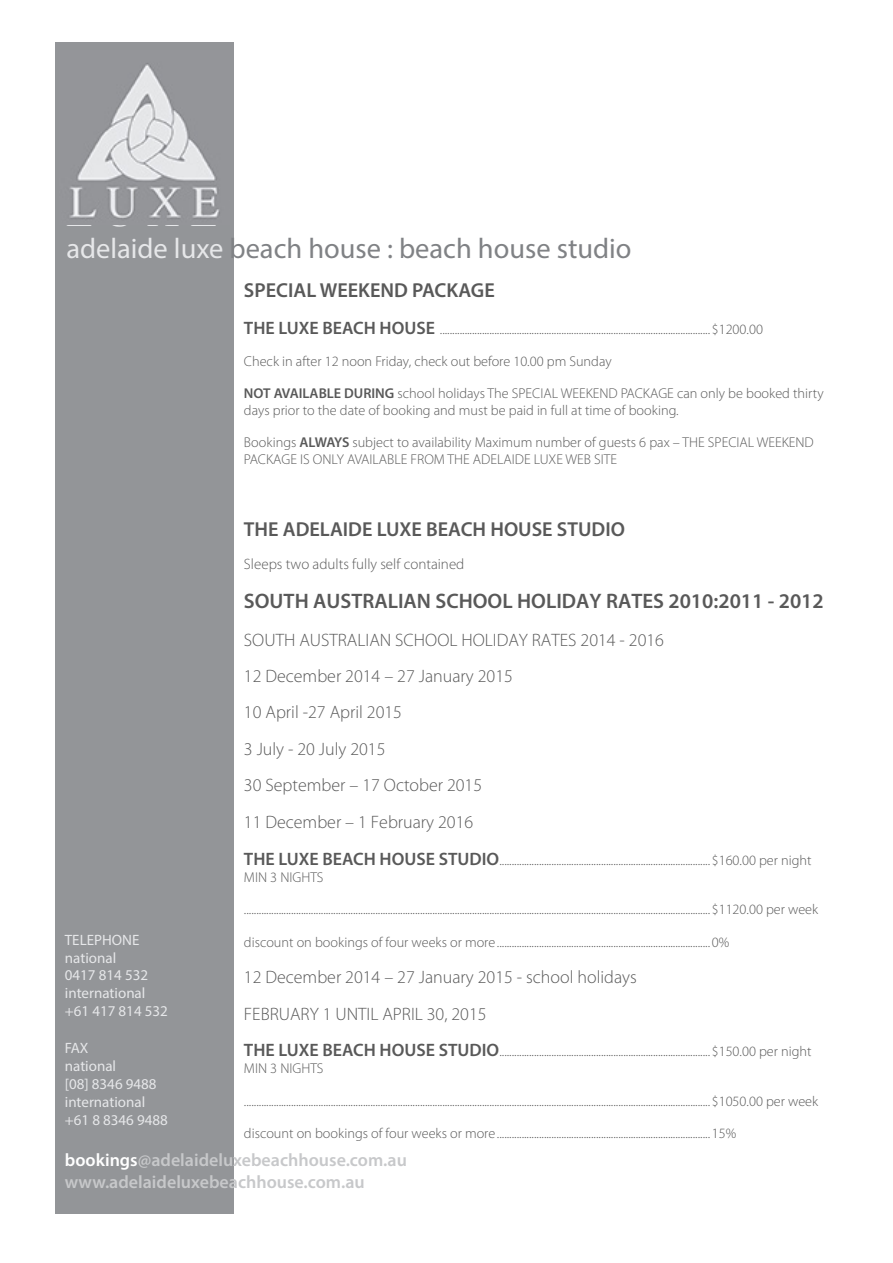
<style>
.page{position:relative;width:893px;height:1263px;background:#fff}
.page>*{position:absolute;margin:0;border:0;box-sizing:border-box;transform-origin:0 0}
.t1{font:28.5px "Myriad Pro";color:#808285}
.t2{font:600 21px "Myriad Pro";color:#595959}
.t3{font:600 20.25px "Myriad Pro";color:#595959}
.t4{font:300 18px/36.3px "Myriad Pro";color:#595959}
.t5{font:600 18px/21.6px "Myriad Pro";color:#c7c8ca}
.t6{font:15px/17.9px "Myriad Pro";color:#e6e7e9}
.t7{font:300 15px "Myriad Pro";color:#595959}
.t8{font:300 14.25px/17.1px "Myriad Pro";color:#595959}
.s1{color:#e6e7e9}
.s2{font-weight:600;font-size:18px}
.s3{font-weight:600}
.s4{color:#fff}
</style>
<div class="page">
<div style="left:55px;top:43px;width:179px;height:1171px;background:#939598"></div>
<img style="left:69px;top:63px;width:151px;height:156px">
<h1 class="t1" style="left:66px;top:231px;width:567px"><span class="s1">adelaide luxe</span> beach house : beach house studio</h1>
<p class="t3" style="left:244px;top:278px;width:252px">SPECIAL WEEKEND PACKAGE</p>
<p class="t8" style="left:244px;top:320px;width:520px"><span class="s2">THE LUXE BEACH HOUSE</span> .............................................................................................................$1200.00</p>
<p class="t8" style="left:244px;top:352px;width:369px">Check in after 12 noon Friday, check out before 10.00 pm Sunday</p>
<p class="t8" style="left:244px;top:385px;width:581px"><span class="s3">NOT AVAILABLE DURING</span> school holidays The SPECIAL WEEKEND PACKAGE can only be booked thirty days prior to the date of booking and must be paid in full at time of booking.</p>
<p class="t8" style="left:244px;top:434px;width:571px">Bookings <span class="s3">ALWAYS</span> subject to availability Maximum number of guests 6 pax – THE SPECIAL WEEKEND<br>PACKAGE IS ONLY AVAILABLE FROM THE ADELAIDE LUXE WEB SITE</p>
<p class="t3" style="left:244px;top:516px;width:382px">THE ADELAIDE LUXE BEACH HOUSE STUDIO</p>
<p class="t7" style="left:244px;top:555px;width:222px">Sleeps two adults fully self contained</p>
<p class="t2" style="left:244px;top:588px;width:581px">SOUTH AUSTRALIAN SCHOOL HOLIDAY RATES 2010:2011 - 2012</p>
<p class="t4" style="left:244px;top:621px;width:422px">SOUTH AUSTRALIAN SCHOOL HOLIDAY RATES 2014 - 2016<br>12 December 2014 – 27 January 2015<br>10 April -27 April 2015<br>3 July - 20 July 2015<br>30 September – 17 October 2015<br>11 December – 1 February 2016</p>
<p class="t8" style="left:244px;top:852px;width:569px"><span class="s2">THE LUXE BEACH HOUSE STUDIO</span>.....................................................................................$160.00 per night<br>MIN 3 NIGHTS</p>
<p class="t8" style="left:244px;top:901px;width:576px">............................................................................................................................................................................................$1120.00 per week</p>
<p class="t8" style="left:244px;top:933px;width:487px">discount on bookings of four weeks or more......................................................................................0%</p>
<p class="t4" style="left:244px;top:959px;width:394px">12 December 2014 – 27 January 2015 - school holidays<br>FEBRUARY 1 UNTIL APRIL 30, 2015</p>
<p class="t8" style="left:244px;top:1043px;width:569px"><span class="s2">THE LUXE BEACH HOUSE STUDIO</span>.....................................................................................$150.00 per night<br>MIN 3 NIGHTS</p>
<p class="t8" style="left:244px;top:1092px;width:576px">............................................................................................................................................................................................$1050.00 per week</p>
<p class="t8" style="left:244px;top:1124px;width:494px">discount on bookings of four weeks or more......................................................................................15%</p>
<p class="t6" style="left:65px;top:930px;width:105px">TELEPHONE national<br>0417 814 532 international +61 417 814 532</p>
<p class="t6" style="left:65px;top:1038px;width:105px">FAX<br>national<br>[08] 8346 9488 international +61 8 8346 9488</p>
<p class="t5" style="left:65px;top:1149px;width:344px"><span class="s4">bookings</span>@adelaideluxebeachhouse.com.au www.adelaideluxebeachhouse.com.au</p>
</div>
